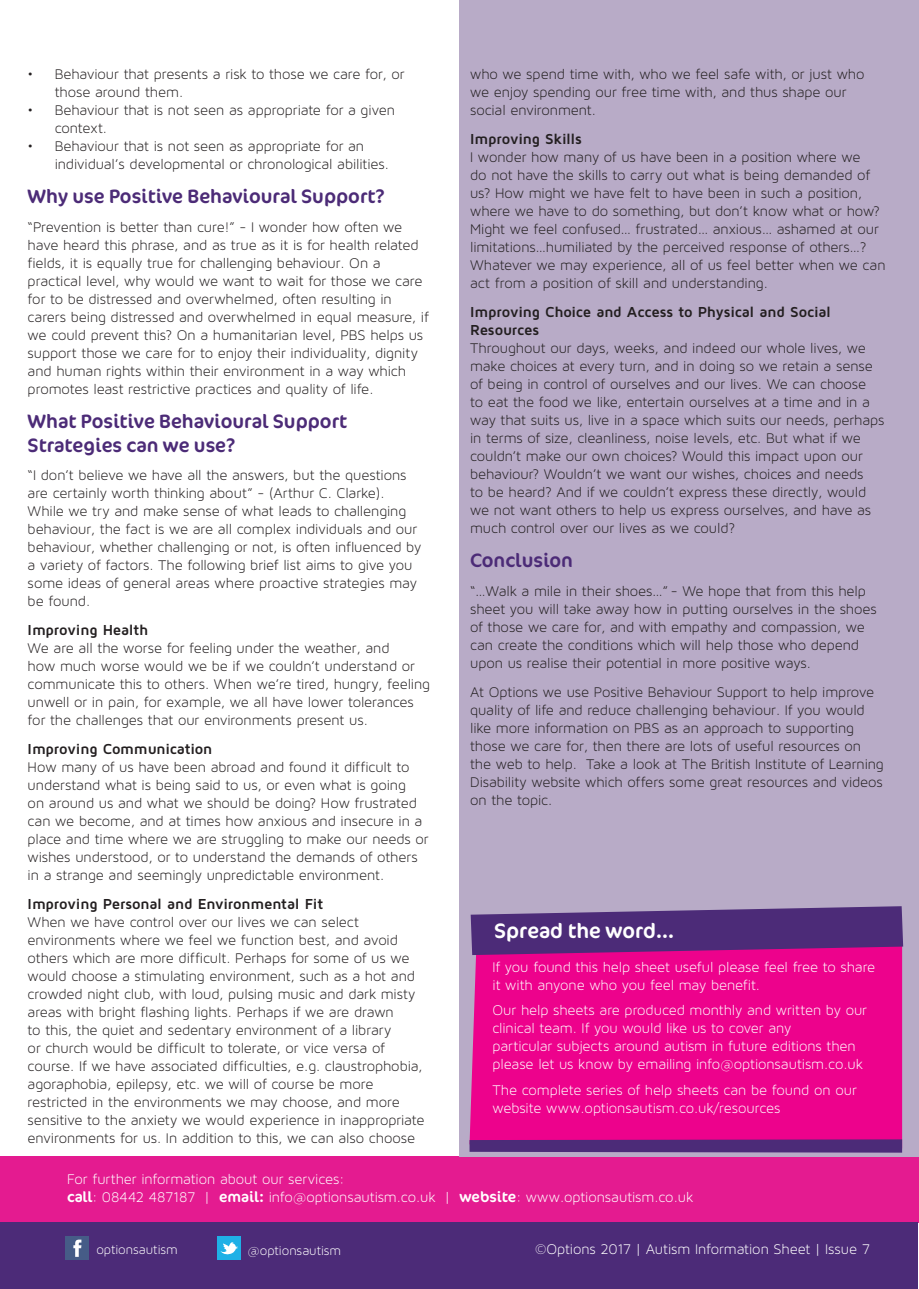
<style>
.page{position:relative;width:919px;height:1289px;background:#fff}
.page>*{position:absolute;margin:0;border:0;box-sizing:border-box;transform-origin:0 0}
.t1{font:21px "Cocon";color:#fff}
.t2{font:19.5px/23.4px "Cocon";color:#4c2b77}
.t3{font:15px/18px "Maven Pro Light 300";letter-spacing:-.005em;color:#231f20}
.t4{font:15px/18px "Maven Pro Light 300";letter-spacing:-.005em;color:#fff}
.t5{font:700 15px/18px "Maven Pro";letter-spacing:-.015em;color:#231f20}
.t6{font:13.5px "Maven Pro Light 300";letter-spacing:-.005em;color:#fff}
.s1{font-family:"Cocon"}
</style>
<div class="page">
<div style="left:0;top:1156px;width:918px;height:67px;background:#e41b90"></div>
<div style="left:459px;top:0;width:459px;height:1156px;background:#b8abc7"></div>
<div style="left:0;top:1222px;width:917px;height:66px;background:#4c2b78"></div>
<div style="left:66px;top:1236px;width:23px;height:23px;background:#465c87"></div>
<svg style="left:73px;top:1239px;width:8px;height:17px"></svg>
<div style="left:217px;top:1236px;width:24px;height:23px;background:#1fb0e6"></div>
<svg style="left:220px;top:1242px;width:18px;height:12px"></svg>
<div style="left:469px;top:955px;width:433px;height:184px;background:#ed028c"></div>
<svg style="left:470px;top:906px;width:433px;height:49px;background:#633381"></svg>
<svg style="left:469px;top:1139px;width:433px;height:13px;background:#552879"></svg>
<p class="t3" style="left:55px;top:65px;width:351px;text-indent:-27px">• Behaviour that presents a risk to those we care for, or those around them.</p>
<p class="t3" style="left:55px;top:101px;width:342px;text-indent:-27px">• Behaviour that is not seen as appropriate for a given context.</p>
<p class="t3" style="left:55px;top:137px;width:336px;text-indent:-27px">• Behaviour that is not seen as appropriate for an individual’s developmental or chronological abilities.</p>
<p class="t2" style="left:28px;top:185px;width:358px">Why use Positive Behavioural Support?</p>
<p class="t3" style="left:28px;top:218px;width:402px">“Prevention is better than cure!” - I wonder how often we have heard this phrase, and as true as it is for health related fields, it is equally true for challenging behaviour. On a practical level, why would we want to wait for those we care for to be distressed and overwhelmed, often resulting in carers being distressed and overwhelmed in equal measure, if we could prevent this? On a humanitarian level, PBS helps us support those we care for to enjoy their individuality, dignity and human rights within their environment in a way which promotes least restrictive practices and quality of life.</p>
<p class="t2" style="left:28px;top:410px;width:321px">What Positive Behavioural Support<br>Strategies can we use?</p>
<p class="t3" style="left:28px;top:466px;width:380px">“I don’t believe we have all the answers, but the questions are certainly worth thinking about” - (Arthur C. Clarke).</p>
<p class="t3" style="left:28px;top:502px;width:395px">While we try and make sense of what leads to challenging behaviour, the fact is we are all complex individuals and our behaviour, whether challenging or not, is often influenced by a variety of factors. The following brief list aims to give you some ideas of general areas where proactive strategies may be found.</p>
<p class="t5" style="left:28px;top:620px;width:122px">Improving Health</p>
<p class="t3" style="left:28px;top:639px;width:404px">We are all the worse for feeling under the weather, and<br>how much worse would we be if we couldn’t understand or communicate this to others. When we’re tired, hungry, feeling unwell or in pain, for example, we all have lower tolerances for the challenges that our environments present us.</p>
<p class="t5" style="left:28px;top:739px;width:186px">Improving Communication</p>
<p class="t3" style="left:28px;top:758px;width:402px">How many of us have been abroad and found it difficult to understand what is being said to us, or even what is going<br>on around us and what we should be doing? How frustrated can we become, and at times how anxious and insecure in a place and time where we are struggling to make our needs or wishes understood, or to understand the demands of others in a strange and seemingly unpredictable environment.</p>
<p class="t5" style="left:28px;top:894px;width:297px">Improving Personal and Environmental Fit</p>
<p class="t3" style="left:28px;top:913px;width:398px">When we have control over our lives we can select environments where we feel we function best, and avoid others which are more difficult. Perhaps for some of us we would choose a stimulating environment, such as a hot and crowded night club, with loud, pulsing music and dark misty areas with bright flashing lights. Perhaps if we are drawn<br>to this, the quiet and sedentary environment of a library<br>or church would be difficult to tolerate, or vice versa of course. If we have associated difficulties, e.g. claustrophobia, agoraphobia, epilepsy, etc. we will of course be more restricted in the environments we may choose, and more sensitive to the anxiety we would experience in inappropriate environments for us. In addition to this, we can also choose</p>
<p class="t3" style="left:470px;top:65px;width:396px">who we spend time with, who we feel safe with, or just who we enjoy spending our free time with, and thus shape our social environment.</p>
<p class="t5" style="left:470px;top:129px;width:113px">Improving Skills</p>
<p class="t3" style="left:470px;top:148px;width:417px">I wonder how many of us have been in a position where we<br>do not have the skills to carry out what is being demanded of us? How might we have felt to have been in such a position, where we have to do something, but don’t know what or how?<br>Might we feel confused… frustrated… anxious… ashamed at our limitations…humiliated by the perceived response of others…?<br>Whatever we may experience, all of us feel better when we can act from a position of skill and understanding.</p>
<p class="t5" style="left:470px;top:302px;width:362px">Improving Choice and Access to Physical and Social<br>Resources</p>
<p class="t3" style="left:470px;top:338px;width:416px">Throughout our days, weeks, and indeed our whole lives, we make choices at every turn, and in doing so we retain a sense of being in control of ourselves and our lives. We can choose<br>to eat the food we like, entertain ourselves at a time and in a way that suits us, live in a space which suits our needs, perhaps in terms of size, cleanliness, noise levels, etc. But what if we couldn’t make our own choices? Would this impact upon our behaviour? Wouldn’t we want our wishes, choices and needs<br>to be heard? And if we couldn’t express these directly, would we not want others to help us express ourselves, and have as much control over our lives as we could?</p>
<p class="t2" style="left:470px;top:548px;width:104px">Conclusion</p>
<p class="t3" style="left:470px;top:581px;width:408px">“…Walk a mile in their shoes…” - We hope that from this help sheet you will take away how in putting ourselves in the shoes of those we care for, and with empathy and compassion, we can create the conditions which will help those who depend upon us realise their potential in more positive ways.</p>
<p class="t3" style="left:470px;top:682px;width:415px">At Options we use Positive Behaviour Support to help improve quality of life and reduce challenging behaviour. If you would like more information on PBS as an approach to supporting those we care for, then there are lots of useful resources on the web to help. Take a look at The British Institute of Learning Disability website which offers some great resources and videos on the topic.</p>
<p class="t1" style="left:494px;top:918px;width:181px">Spread the word...</p>
<p class="t4" style="left:492px;top:958px;width:384px">If you found this help sheet useful please feel free to share it with anyone who you feel may benefit.</p>
<p class="t4" style="left:492px;top:1001px;width:376px">Our help sheets are produced monthly and written by our clinical team. If you would like us to cover any<br>particular subjects around autism in future editions then please let us know by emailing info@optionsautism.co.uk</p>
<p class="t4" style="left:492px;top:1080px;width:366px">The complete series of help sheets can be found on our website www.optionsautism.co.uk/resources</p>
<p class="t4" style="left:67px;top:1170px;width:627px">For further information about our services:<br><span class="s1">call</span>: 08442 487187 | <span class="s1">email:</span> info@optionsautism.co.uk | <span class="s1">website</span>: www.optionsautism.co.uk</p>
<p class="t6" style="left:96px;top:1241px;width:83px">optionsautism</p>
<p class="t6" style="left:247px;top:1242px;width:95px">@optionsautism</p>
<p class="t4" style="left:535px;top:1240px;width:336px">©Options 2017 | Autism Information Sheet | Issue 7</p>
</div>
